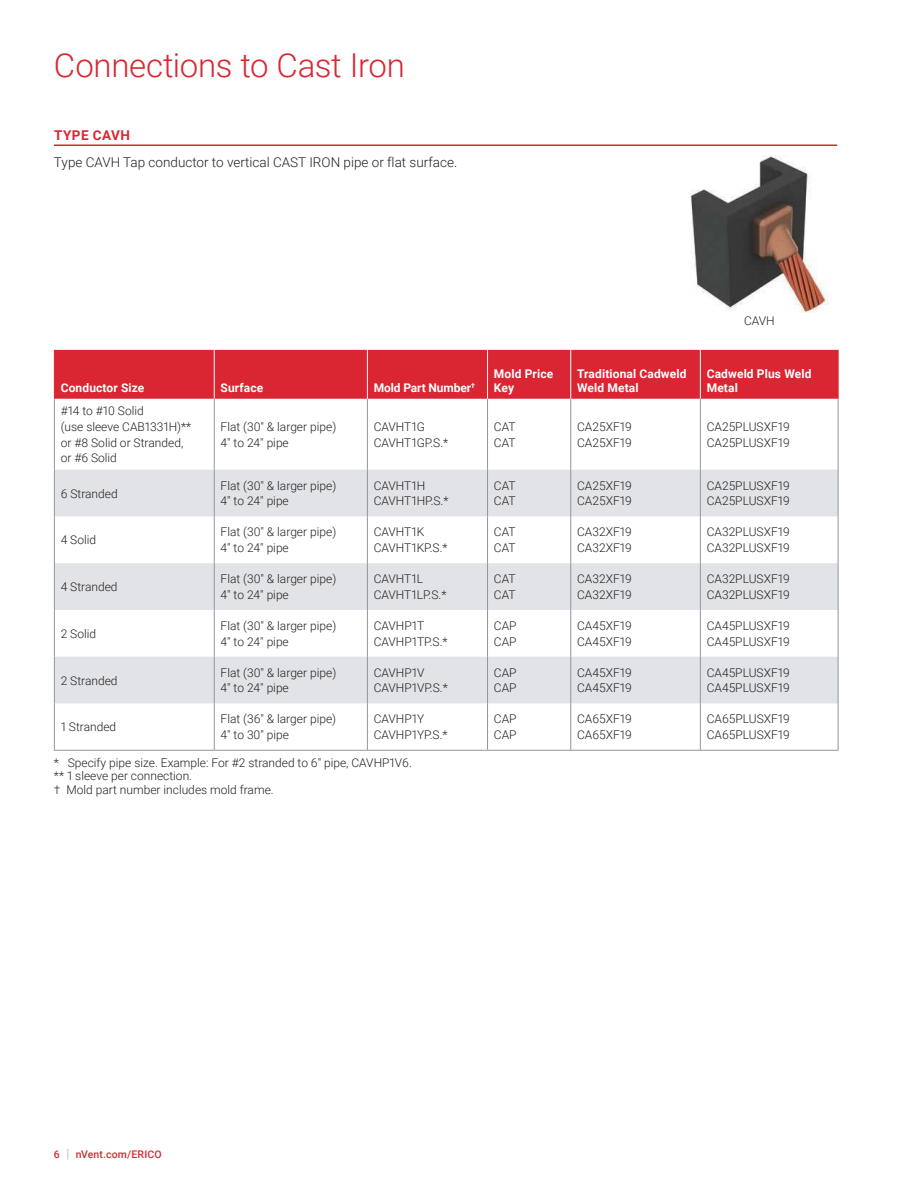
<style>
.page{position:relative;width:918px;height:1188px;background:#fff}
.page>*{position:absolute;margin:0;border:0;box-sizing:border-box;transform-origin:0 0}
.t1{font:300 33px "Roboto";letter-spacing:-.01em;color:#da2632}
.t2{font:300 13.5px "Roboto";color:#231f20}
.t3{font:700 13.5px "Roboto";letter-spacing:.035em;color:#da2632}
.t4{font:300 12px/15.8px "Roboto";color:#231f20}
.t5{font:700 12px/14.2px "Roboto";letter-spacing:.01em;color:#fff}
.t6{font:700 12px "Roboto";letter-spacing:-.01em;color:#fff}
.t7{font:500 10.5px "Roboto";letter-spacing:.015em;color:#da2632}
.s1{font-weight:300;font-size:12.6px;color:#90969e}
</style>
<div class="page">
<hr style="left:54px;top:144px;width:783px;height:2px;background:#da2632">
<img style="left:690px;top:155px;width:138px;height:158px">
<div style="left:55px;top:350px;width:783px;height:49px;background:#da2632"></div>
<svg style="left:55px;top:470px;width:783px;height:233px;fill:#e1e3e6"></svg>
<hr style="left:367px;top:399px;width:1px;height:71px;background:#90969e">
<hr style="left:487px;top:399px;width:1px;height:71px;background:#90969e">
<hr style="left:570px;top:399px;width:1px;height:71px;background:#90969e">
<hr style="left:367px;top:470px;width:1px;height:46px;background:#90969e">
<hr style="left:487px;top:470px;width:1px;height:46px;background:#90969e">
<hr style="left:570px;top:470px;width:1px;height:46px;background:#90969e">
<hr style="left:367px;top:516px;width:1px;height:47px;background:#90969e">
<hr style="left:487px;top:516px;width:1px;height:47px;background:#90969e">
<hr style="left:570px;top:516px;width:1px;height:47px;background:#90969e">
<hr style="left:367px;top:563px;width:1px;height:47px;background:#90969e">
<hr style="left:487px;top:563px;width:1px;height:47px;background:#90969e">
<hr style="left:570px;top:563px;width:1px;height:47px;background:#90969e">
<hr style="left:367px;top:610px;width:1px;height:47px;background:#90969e">
<hr style="left:487px;top:610px;width:1px;height:47px;background:#90969e">
<hr style="left:570px;top:610px;width:1px;height:47px;background:#90969e">
<hr style="left:367px;top:657px;width:1px;height:46px;background:#90969e">
<hr style="left:487px;top:657px;width:1px;height:46px;background:#90969e">
<hr style="left:570px;top:657px;width:1px;height:46px;background:#90969e">
<hr style="left:367px;top:703px;width:1px;height:47px;background:#90969e">
<hr style="left:487px;top:703px;width:1px;height:47px;background:#90969e">
<hr style="left:570px;top:703px;width:1px;height:47px;background:#90969e">
<hr style="left:214px;top:350px;width:1px;height:49px;background:#fff">
<hr style="left:367px;top:350px;width:1px;height:49px;background:#fff">
<hr style="left:487px;top:350px;width:1px;height:49px;background:#fff">
<hr style="left:570px;top:350px;width:1px;height:49px;background:#fff">
<hr style="left:54px;top:350px;width:1px;height:49px;background:#da2632">
<hr style="left:700px;top:350px;width:1px;height:49px;background:#fff">
<hr style="left:838px;top:350px;width:1px;height:49px;background:#da2632">
<hr style="left:214px;top:399px;width:1px;height:71px;background:#90969e">
<hr style="left:700px;top:399px;width:1px;height:71px;background:#90969e">
<hr style="left:214px;top:470px;width:1px;height:46px;background:#90969e">
<hr style="left:214px;top:516px;width:1px;height:47px;background:#90969e">
<hr style="left:214px;top:563px;width:1px;height:47px;background:#90969e">
<hr style="left:214px;top:610px;width:1px;height:47px;background:#90969e">
<hr style="left:214px;top:657px;width:1px;height:46px;background:#90969e">
<hr style="left:700px;top:470px;width:1px;height:46px;background:#90969e">
<hr style="left:700px;top:516px;width:1px;height:47px;background:#90969e">
<hr style="left:700px;top:563px;width:1px;height:47px;background:#90969e">
<hr style="left:700px;top:610px;width:1px;height:47px;background:#90969e">
<hr style="left:700px;top:657px;width:1px;height:46px;background:#90969e">
<hr style="left:214px;top:703px;width:1px;height:47px;background:#90969e">
<hr style="left:700px;top:703px;width:1px;height:47px;background:#90969e">
<hr style="left:54px;top:399px;width:1px;height:71px;background:#90969e">
<hr style="left:838px;top:399px;width:1px;height:71px;background:#90969e">
<hr style="left:54px;top:470px;width:1px;height:46px;background:#90969e">
<hr style="left:838px;top:470px;width:1px;height:46px;background:#90969e">
<hr style="left:54px;top:516px;width:1px;height:47px;background:#90969e">
<hr style="left:838px;top:516px;width:1px;height:47px;background:#90969e">
<hr style="left:54px;top:563px;width:1px;height:47px;background:#90969e">
<hr style="left:838px;top:563px;width:1px;height:47px;background:#90969e">
<hr style="left:54px;top:610px;width:1px;height:47px;background:#90969e">
<hr style="left:838px;top:610px;width:1px;height:47px;background:#90969e">
<hr style="left:54px;top:657px;width:1px;height:46px;background:#90969e">
<hr style="left:838px;top:657px;width:1px;height:46px;background:#90969e">
<hr style="left:54px;top:703px;width:1px;height:47px;background:#90969e">
<hr style="left:838px;top:703px;width:1px;height:47px;background:#90969e">
<hr style="left:54px;top:750px;width:160px;height:1px;background:#90969e">
<hr style="left:214px;top:750px;width:153px;height:1px;background:#90969e">
<hr style="left:367px;top:750px;width:121px;height:1px;background:#90969e">
<hr style="left:488px;top:750px;width:83px;height:1px;background:#90969e">
<hr style="left:571px;top:750px;width:129px;height:1px;background:#90969e">
<hr style="left:700px;top:750px;width:138px;height:1px;background:#90969e">
<h1 class="t1" style="left:54px;top:51px;width:352px">Connections to Cast Iron</h1>
<p class="t3" style="left:54px;top:130px;width:77px">TYPE CAVH</p>
<p class="t2" style="left:54px;top:152px;width:405px">Type CAVH Tap conductor to vertical CAST IRON pipe or flat surface.</p>
<p class="t5" style="left:61px;top:382px;width:85px">Conductor Size</p>
<p class="t5" style="left:221px;top:382px;width:44px">Surface</p>
<p class="t6" style="left:374px;top:383px;width:103px">Mold Part Number<sup>†</sup></p>
<p class="t4" style="left:744px;top:313px;width:32px">CAVH</p>
<p class="t5" style="left:494px;top:368px;width:61px">Mold Price<br>Key</p>
<p class="t5" style="left:577px;top:368px;width:111px">Traditional Cadweld<br>Weld Metal</p>
<p class="t5" style="left:707px;top:368px;width:106px">Cadweld Plus Weld<br>Metal</p>
<p class="t4" style="left:61px;top:404px;width:132px">#14 to #10 Solid<br>(use sleeve CAB1331H)** or #8 Solid or Stranded, or #6 Solid</p>
<p class="t4" style="left:221px;top:420px;width:117px">Flat (30" &amp; larger pipe)<br>4" to 24" pipe</p>
<p class="t4" style="left:374px;top:418px;width:76px">CAVHT1G<br>CAVHT1GP.S.*</p>
<p class="t4" style="left:494px;top:420px;width:23px">CAT<br>CAT</p>
<p class="t4" style="left:577px;top:420px;width:56px">CA25XF19<br>CA25XF19</p>
<p class="t4" style="left:707px;top:420px;width:85px">CA25PLUSXF19<br>CA25PLUSXF19</p>
<p class="t4" style="left:61px;top:485px;width:59px">6 Stranded</p>
<p class="t4" style="left:221px;top:478px;width:117px">Flat (30" &amp; larger pipe)<br>4" to 24" pipe</p>
<p class="t4" style="left:374px;top:477px;width:76px">CAVHT1H<br>CAVHT1HP.S.*</p>
<p class="t4" style="left:494px;top:478px;width:23px">CAT<br>CAT</p>
<p class="t4" style="left:577px;top:478px;width:56px">CA25XF19<br>CA25XF19</p>
<p class="t4" style="left:707px;top:478px;width:85px">CA25PLUSXF19<br>CA25PLUSXF19</p>
<p class="t4" style="left:61px;top:532px;width:37px">4 Solid</p>
<p class="t4" style="left:221px;top:525px;width:117px">Flat (30" &amp; larger pipe)<br>4" to 24" pipe</p>
<p class="t4" style="left:374px;top:524px;width:75px">CAVHT1K<br>CAVHT1KP.S.*</p>
<p class="t4" style="left:494px;top:525px;width:23px">CAT<br>CAT</p>
<p class="t4" style="left:577px;top:525px;width:56px">CA32XF19<br>CA32XF19</p>
<p class="t4" style="left:707px;top:525px;width:85px">CA32PLUSXF19<br>CA32PLUSXF19</p>
<p class="t4" style="left:61px;top:578px;width:58px">4 Stranded</p>
<p class="t4" style="left:221px;top:572px;width:117px">Flat (30" &amp; larger pipe)<br>4" to 24" pipe</p>
<p class="t4" style="left:374px;top:571px;width:74px">CAVHT1L<br>CAVHT1LP.S.*</p>
<p class="t4" style="left:494px;top:572px;width:23px">CAT<br>CAT</p>
<p class="t4" style="left:577px;top:572px;width:56px">CA32XF19<br>CA32XF19</p>
<p class="t4" style="left:707px;top:572px;width:85px">CA32PLUSXF19<br>CA32PLUSXF19</p>
<p class="t4" style="left:61px;top:625px;width:37px">2 Solid</p>
<p class="t4" style="left:221px;top:619px;width:117px">Flat (30" &amp; larger pipe)<br>4" to 24" pipe</p>
<p class="t4" style="left:374px;top:617px;width:75px">CAVHP1T<br>CAVHP1TP.S.*</p>
<p class="t4" style="left:494px;top:619px;width:24px">CAP<br>CAP</p>
<p class="t4" style="left:577px;top:619px;width:56px">CA45XF19<br>CA45XF19</p>
<p class="t4" style="left:707px;top:619px;width:85px">CA45PLUSXF19<br>CA45PLUSXF19</p>
<p class="t4" style="left:61px;top:672px;width:58px">2 Stranded</p>
<p class="t4" style="left:221px;top:665px;width:117px">Flat (30" &amp; larger pipe)<br>4" to 24" pipe</p>
<p class="t4" style="left:374px;top:664px;width:76px">CAVHP1V<br>CAVHP1VP.S.*</p>
<p class="t4" style="left:494px;top:665px;width:24px">CAP<br>CAP</p>
<p class="t4" style="left:577px;top:665px;width:56px">CA45XF19<br>CA45XF19</p>
<p class="t4" style="left:707px;top:665px;width:85px">CA45PLUSXF19<br>CA45PLUSXF19</p>
<p class="t4" style="left:61px;top:719px;width:57px">1 Stranded</p>
<p class="t4" style="left:221px;top:712px;width:117px">Flat (36" &amp; larger pipe)<br>4" to 30" pipe</p>
<p class="t4" style="left:374px;top:711px;width:75px">CAVHP1Y<br>CAVHP1YP.S.*</p>
<p class="t4" style="left:494px;top:712px;width:24px">CAP<br>CAP</p>
<p class="t4" style="left:577px;top:712px;width:56px">CA65XF19<br>CA65XF19</p>
<p class="t4" style="left:707px;top:712px;width:85px">CA65PLUSXF19<br>CA65PLUSXF19</p>
<p class="t4" style="left:54px;top:755px;width:359px;line-height:13.5px">* Specify pipe size. Example: For #2 stranded to 6" pipe, CAVHP1V6. ** 1 sleeve per connection.<br>† Mold part number includes mold frame.</p>
<p class="t7" style="left:54px;top:1148px;width:109px">6 <span class="s1">|</span> nVent.com/ERICO</p>
</div>
